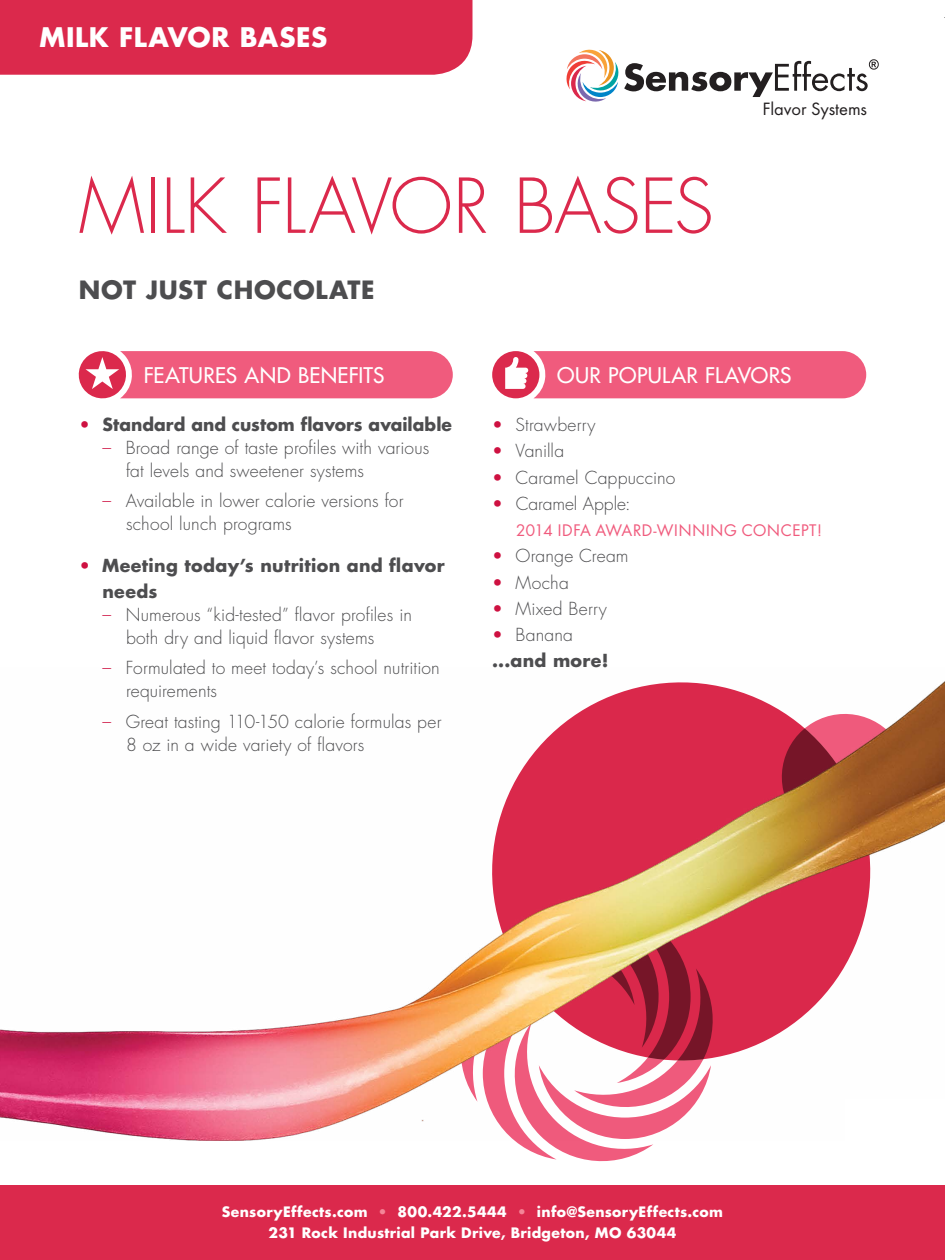
<style>
.page{position:relative;width:945px;height:1260px;background:#fff}
.page>*{position:absolute;margin:0;border:0;box-sizing:border-box;transform-origin:0 0}
.t1{font:300 73.5px "Futura";letter-spacing:-.01em;color:#db294c}
.t2{font:700 26.25px "Futura";letter-spacing:.025em;color:#fff}
.t3{font:700 24.5px "Futura";letter-spacing:.03em;color:#4d4d4f}
.t4{font:21px "Futura";letter-spacing:.015em;color:#fff}
.t5{font:18.55px "Futura T";letter-spacing:-.005em;color:#231f20}
.t6{font:300 17.5px/22.8px "Futura";letter-spacing:.01em;color:#4d4d4f}
.t7{font:700 17.5px/26.2px "Futura";letter-spacing:.015em;color:#4d4d4f}
.t8{font:17.5px "Futura T";letter-spacing:.01em;color:#f05b7d}
.t9{font:700 14px/21px "Futura";letter-spacing:.025em;color:#fff;text-align:center}
.s1{color:#ce1141}
.s2{font-weight:300;color:#ce1141}
.s3{font-weight:300}
.s4{color:#f48597}
</style>
<div class="page">
<svg style="left:514px;top:1140px;width:139px;height:22px"></svg>
<img style="left:0;top:681px;width:945px;height:459px">
<div style="left:0;top:0;width:472px;height:75px;background:#db294c"></div>
<div style="left:0;top:1185px;width:945px;height:75px;background:#db294c"></div>
<svg style="left:566px;top:49px;width:313px;height:53px"></svg>
<svg style="left:78px;top:351px;width:375px;height:48px;background:#ef6484"></svg>
<svg style="left:492px;top:351px;width:374px;height:47px;background:#ef6483"></svg>
<h2 class="t2" style="left:39px;top:19px;width:289px">MILK FLAVOR BASES</h2>
<h1 class="t1" style="left:79px;top:159px;width:637px">MILK FLAVOR BASES</h1>
<h3 class="t3" style="left:79px;top:272px;width:297px">NOT JUST CHOCOLATE</h3>
<p class="t5" style="left:763px;top:98px;width:106px">Flavor Systems</p>
<p class="t4" style="left:144px;top:361px;width:242px">FEATURES AND BENEFITS</p>
<p class="t4" style="left:557px;top:361px;width:236px">OUR POPULAR FLAVORS</p>
<p class="t7" style="left:79px;top:411px;width:375px"><span class="s1">•</span> Standard and custom flavors available</p>
<p class="t6" style="left:126px;top:436px;width:305px;text-indent:-24px"><span class="s1">–</span> Broad range of taste profiles with various fat levels and sweetener systems</p>
<p class="t6" style="left:126px;top:490px;width:279px;text-indent:-24px"><span class="s1">–</span> Available in lower calorie versions for school lunch programs</p>
<p class="t7" style="left:102px;top:552px;width:344px;text-indent:-24px"><span class="s1">•</span> Meeting today’s nutrition and flavor needs</p>
<p class="t6" style="left:126px;top:604px;width:287px;text-indent:-24px"><span class="s1">–</span> Numerous “kid-tested” flavor profiles in both dry and liquid flavor systems</p>
<p class="t6" style="left:126px;top:657px;width:315px;text-indent:-24px"><span class="s1">–</span> Formulated to meet today’s school nutrition requirements</p>
<p class="t6" style="left:126px;top:710px;width:317px;text-indent:-24px"><span class="s1">–</span> Great tasting 110-150 calorie formulas per<br>8 oz in a wide variety of flavors</p>
<p class="t6" style="left:492px;top:414px;width:105px"><span class="s1">•</span> Strawberry</p>
<p class="t6" style="left:492px;top:440px;width:73px"><span class="s1">•</span> Vanilla</p>
<p class="t6" style="left:492px;top:466px;width:185px"><span class="s1">•</span> Caramel Cappuccino</p>
<p class="t6" style="left:492px;top:492px;width:140px"><span class="s1">•</span> Caramel Apple:</p>
<p class="t8" style="left:516px;top:520px;width:308px">2014 IDFA AWARD-WINNING CONCEPT!</p>
<p class="t6" style="left:492px;top:545px;width:138px"><span class="s1">•</span> Orange Cream</p>
<p class="t6" style="left:492px;top:571px;width:78px"><span class="s1">•</span> Mocha</p>
<p class="t6" style="left:492px;top:597px;width:116px"><span class="s1">•</span> Mixed Berry</p>
<p class="t7" style="left:492px;top:621px;width:118px"><span class="s2">•</span> <span class="s3">Banana </span>...and more!</p>
<p class="t9" style="left:222px;top:1201px;width:503px">SensoryEffects.com <span class="s4">•</span> 800.422.5444 <span class="s4">•</span> info@SensoryEffects.com<br>231 Rock Industrial Park Drive, Bridgeton, MO 63044</p>
</div>
